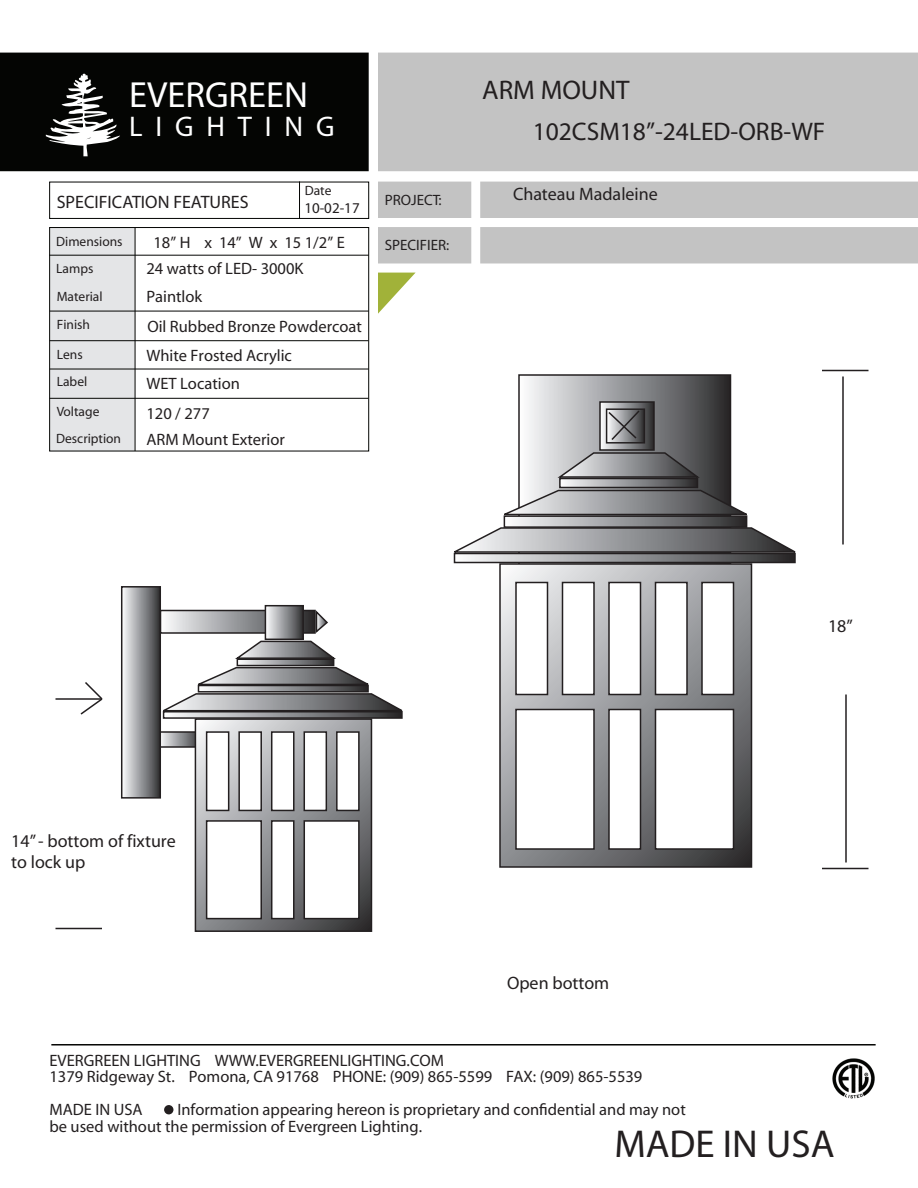
<style>
.page{position:relative;width:918px;height:1188px;background:#fff}
.page>*{position:absolute;margin:0;border:0;box-sizing:border-box;transform-origin:0 0}
.t1{font:700 39px "Helvetica Neue LT Com";color:#231f20}
.t2{font:700 36.45px "Helvetica Neue LT Com";color:#fff}
.t3{font:500 28.5px "Helvetica Neue LT Com";letter-spacing:.45em;color:#fff}
.t4{font:700 27px "Helvetica Neue LT Com";color:#231f20}
.t5{font:25.5px "Helvetica Neue LT Com";color:#231f20}
.t6{font:18px/21.6px "Myriad";color:#231f20}
.t7{font:700 18px "Helvetica Neue LT Com";color:#231f20}
.t8{font:16.5px/16.5px "Helvetica Neue LT Com";color:#231f20}
.t9{font:700 16.5px "Helvetica Neue LT Com";color:#231f20}
.t10{font:15px "Helvetica Neue LT Com";color:#231f20}
.t11{font:13.5px/27.6px "Helvetica Neue LT Com";color:#231f20}
</style>
<div class="page">
<svg style="left:161px;top:734px;width:34px;height:11px"></svg>
<div style="left:158px;top:731px;width:44px;height:17px;border:2px solid #231f20"></div>
<svg style="left:168px;top:613px;width:145px;height:18px;background:#a6a7a9"></svg>
<div style="left:160px;top:610px;width:156px;height:24px;border:2px solid #231f20"></div>
<div style="left:519px;top:375px;width:211px;height:301px;background:linear-gradient(to right,#fcfdff,#2e2e31)"></div>
<div style="left:518px;top:374px;width:213px;height:303px;border:2px solid #231f20"></div>
<div style="left:0;top:53px;width:369px;height:118px;background:#040503"></div>
<svg style="left:46px;top:73px;width:74px;height:83px"></svg>
<div style="left:378px;top:53px;width:540px;height:118px;background:#c3c3c3"></div>
<svg style="left:51px;top:1044px;width:825px;height:2px;background:#424341"></svg>
<div style="left:164px;top:1105px;width:9px;height:9px;background:#231f20;border-radius:50%"></div>
<div style="left:480px;top:182px;width:438px;height:36px;background:#c3c3c3"></div>
<div style="left:378px;top:182px;width:93px;height:36px;background:#c3c3c3"></div>
<div style="left:480px;top:227px;width:438px;height:36px;background:#c3c3c3"></div>
<div style="left:378px;top:227px;width:93px;height:36px;background:#c3c3c3"></div>
<img style="left:832px;top:1058px;width:43px;height:41px">
<svg style="left:378px;top:273px;width:37px;height:41px"></svg>
<div style="left:49px;top:182px;width:320px;height:37px;border:1px solid #040503"></div>
<svg style="left:299px;top:181px;width:1px;height:38px"></svg>
<svg style="left:49px;top:227px;width:320px;height:225px"></svg>
<svg style="left:500px;top:564px;width:252px;height:303px;background:#96979a"></svg>
<div style="left:499px;top:563px;width:253px;height:305px;border:2px solid #231f20"></div>
<div style="left:609px;top:710px;width:31px;height:139px;background:#fff"></div>
<div style="left:608px;top:709px;width:33px;height:141px;border:2px solid #231f20"></div>
<div style="left:516px;top:710px;width:78px;height:139px;background:#fff"></div>
<div style="left:515px;top:709px;width:80px;height:141px;border:2px solid #231f20"></div>
<div style="left:609px;top:582px;width:31px;height:112px;background:#fff"></div>
<div style="left:608px;top:582px;width:33px;height:113px;border:2px solid #231f20"></div>
<div style="left:562px;top:582px;width:32px;height:112px;background:#fff"></div>
<div style="left:562px;top:582px;width:33px;height:113px;border:2px solid #231f20"></div>
<div style="left:516px;top:582px;width:32px;height:112px;background:#fff"></div>
<div style="left:515px;top:582px;width:33px;height:113px;border:2px solid #231f20"></div>
<div style="left:655px;top:710px;width:79px;height:139px;background:#fff"></div>
<div style="left:655px;top:709px;width:79px;height:141px;border:2px solid #231f20"></div>
<div style="left:656px;top:582px;width:31px;height:112px;background:#fff"></div>
<div style="left:655px;top:582px;width:33px;height:113px;border:2px solid #231f20"></div>
<div style="left:702px;top:582px;width:32px;height:112px;background:#fff"></div>
<div style="left:701px;top:582px;width:33px;height:113px;border:2px solid #231f20"></div>
<svg style="left:470px;top:556px;width:323px;height:4px"></svg>
<div style="left:454px;top:553px;width:342px;height:10px;border:2px solid #231f20"></div>
<svg style="left:453px;top:526px;width:343px;height:28px;background:#949496"></svg>
<svg style="left:515px;top:518px;width:229px;height:7px;background:#919294"></svg>
<div style="left:504px;top:515px;width:243px;height:13px;border:2px solid #231f20"></div>
<svg style="left:503px;top:489px;width:245px;height:27px;background:#909092"></svg>
<svg style="left:562px;top:481px;width:133px;height:4px"></svg>
<div style="left:559px;top:478px;width:139px;height:10px;border:2px solid #231f20"></div>
<svg style="left:558px;top:452px;width:141px;height:26px;background:#868689"></svg>
<div style="left:600px;top:402px;width:54px;height:48px;background:linear-gradient(to right,#fbfcff,#353739)"></div>
<div style="left:599px;top:401px;width:56px;height:50px;border:2px solid #231f20"></div>
<div style="left:607px;top:409px;width:37px;height:34px;background:#414142"></div>
<div style="left:606px;top:408px;width:39px;height:36px;border:2px solid #231f20"></div>
<svg style="left:124px;top:589px;width:34px;height:207px;background:#97989a"></svg>
<div style="left:121px;top:586px;width:40px;height:213px;border:2px solid #231f20"></div>
<svg style="left:195px;top:719px;width:176px;height:212px;background:#96979a"></svg>
<div style="left:195px;top:718px;width:177px;height:214px;border:2px solid #231f20"></div>
<div style="left:272px;top:821px;width:22px;height:98px;background:#fff"></div>
<div style="left:271px;top:820px;width:24px;height:99px;border:2px solid #231f20"></div>
<div style="left:207px;top:821px;width:54px;height:98px;background:#fff"></div>
<div style="left:206px;top:820px;width:56px;height:99px;border:2px solid #231f20"></div>
<div style="left:272px;top:732px;width:22px;height:78px;background:#fff"></div>
<div style="left:271px;top:731px;width:24px;height:80px;border:2px solid #231f20"></div>
<div style="left:239px;top:732px;width:22px;height:78px;background:#fff"></div>
<div style="left:238px;top:731px;width:24px;height:80px;border:2px solid #231f20"></div>
<div style="left:207px;top:732px;width:22px;height:78px;background:#fff"></div>
<div style="left:206px;top:731px;width:23px;height:80px;border:2px solid #231f20"></div>
<div style="left:304px;top:821px;width:55px;height:98px;background:#fff"></div>
<div style="left:304px;top:820px;width:56px;height:99px;border:2px solid #231f20"></div>
<div style="left:304px;top:732px;width:22px;height:78px;background:#fff"></div>
<div style="left:304px;top:731px;width:23px;height:80px;border:2px solid #231f20"></div>
<div style="left:337px;top:732px;width:22px;height:78px;background:#fff"></div>
<div style="left:336px;top:731px;width:24px;height:80px;border:2px solid #231f20"></div>
<svg style="left:174px;top:714px;width:226px;height:2px"></svg>
<div style="left:163px;top:711px;width:240px;height:8px;border:2px solid #231f20"></div>
<svg style="left:162px;top:692px;width:241px;height:20px;background:#8e8e90"></svg>
<svg style="left:206px;top:688px;width:160px;height:2px"></svg>
<div style="left:198px;top:685px;width:171px;height:8px;border:2px solid #231f20"></div>
<svg style="left:197px;top:666px;width:172px;height:20px"></svg>
<svg style="left:242px;top:661px;width:89px;height:2px"></svg>
<div style="left:237px;top:658px;width:97px;height:8px;border:2px solid #231f20"></div>
<svg style="left:236px;top:640px;width:99px;height:20px"></svg>
<svg style="left:268px;top:608px;width:33px;height:29px"></svg>
<div style="left:265px;top:605px;width:39px;height:35px;border:2px solid #231f20"></div>
<svg style="left:608px;top:410px;width:32px;height:31px"></svg>
<svg style="left:315px;top:610px;width:13px;height:22px"></svg>
<svg style="left:55px;top:927px;width:47px;height:3px"></svg>
<svg style="left:55px;top:682px;width:48px;height:33px"></svg>
<svg style="left:822px;top:369px;width:47px;height:176px"></svg>
<svg style="left:822px;top:694px;width:47px;height:176px"></svg>
<h2 class="t2" style="left:129px;top:77px;width:180px">EVERGREEN</h2>
<h3 class="t3" style="left:129px;top:112px;width:207px">LIGHTING</h3>
<p class="t11" style="left:305px;top:177px;width:28px">Date</p>
<p class="t10" style="left:304px;top:200px;width:57px">10-02-17</p>
<p class="t7" style="left:57px;top:193px;width:193px">SPECIFICATION FEATURES</p>
<p class="t11" style="left:56px;top:228px;width:68px">Dimensions</p>
<p class="t8" style="left:153px;top:235px;width:193px">18” H x 14” W x 15 1/2” E</p>
<p class="t11" style="left:56px;top:256px;width:39px">Lamps</p>
<p class="t8" style="left:146px;top:261px;width:159px">24 watts of LED- 3000K</p>
<p class="t11" style="left:57px;top:284px;width:47px">Material</p>
<p class="t8" style="left:146px;top:289px;width:57px">Paintlok</p>
<p class="t11" style="left:57px;top:312px;width:35px">Finish</p>
<p class="t8" style="left:147px;top:319px;width:216px">Oil Rubbed Bronze Powdercoat</p>
<p class="t11" style="left:57px;top:341px;width:32px">Lens<br>Label</p>
<p class="t8" style="left:146px;top:343px;width:147px;line-height:27.8px">White Frosted Acrylic<br>WET Location</p>
<p class="t11" style="left:57px;top:398px;width:44px">Voltage</p>
<p class="t8" style="left:146px;top:406px;width:65px">120 / 277</p>
<p class="t11" style="left:56px;top:425px;width:66px">Description</p>
<p class="t8" style="left:146px;top:432px;width:140px">ARM Mount Exterior</p>
<p class="t10" style="left:385px;top:192px;width:58px">PROJECT:</p>
<p class="t10" style="left:385px;top:237px;width:66px">SPECIFIER:</p>
<h3 class="t4" style="left:482px;top:76px;width:149px">ARM MOUNT</h3>
<h3 class="t5" style="left:533px;top:118px;width:294px">102CSM18”-24LED-ORB-WF</h3>
<p class="t6" style="left:513px;top:184px;width:146px">Chateau Madaleine</p>
<p class="t6" style="left:828px;top:615px;width:26px">18”</p>
<p class="t6" style="left:11px;top:831px;width:166px">14” - bottom of fixture to lock up</p>
<p class="t6" style="left:507px;top:972px;width:104px">Open bottom</p>
<p class="t9" style="left:50px;top:1052px;width:396px">EVERGREEN LIGHTING WWW.EVERGREENLIGHTING.COM</p>
<p class="t8" style="left:50px;top:1069px;width:594px">1379 Ridgeway St. Pomona, CA 91768 PHONE: (909) 865-5599 FAX: (909) 865-5539</p>
<p class="t9" style="left:49px;top:1102px;width:95px">MADE IN USA</p>
<p class="t8" style="left:50px;top:1102px;width:638px;text-indent:128px">Information appearing hereon is proprietary and confidential and may not be used without the permission of Evergreen Lighting.</p>
<h1 class="t1" style="left:614px;top:1125px;width:222px">MADE IN USA</h1>
</div>
